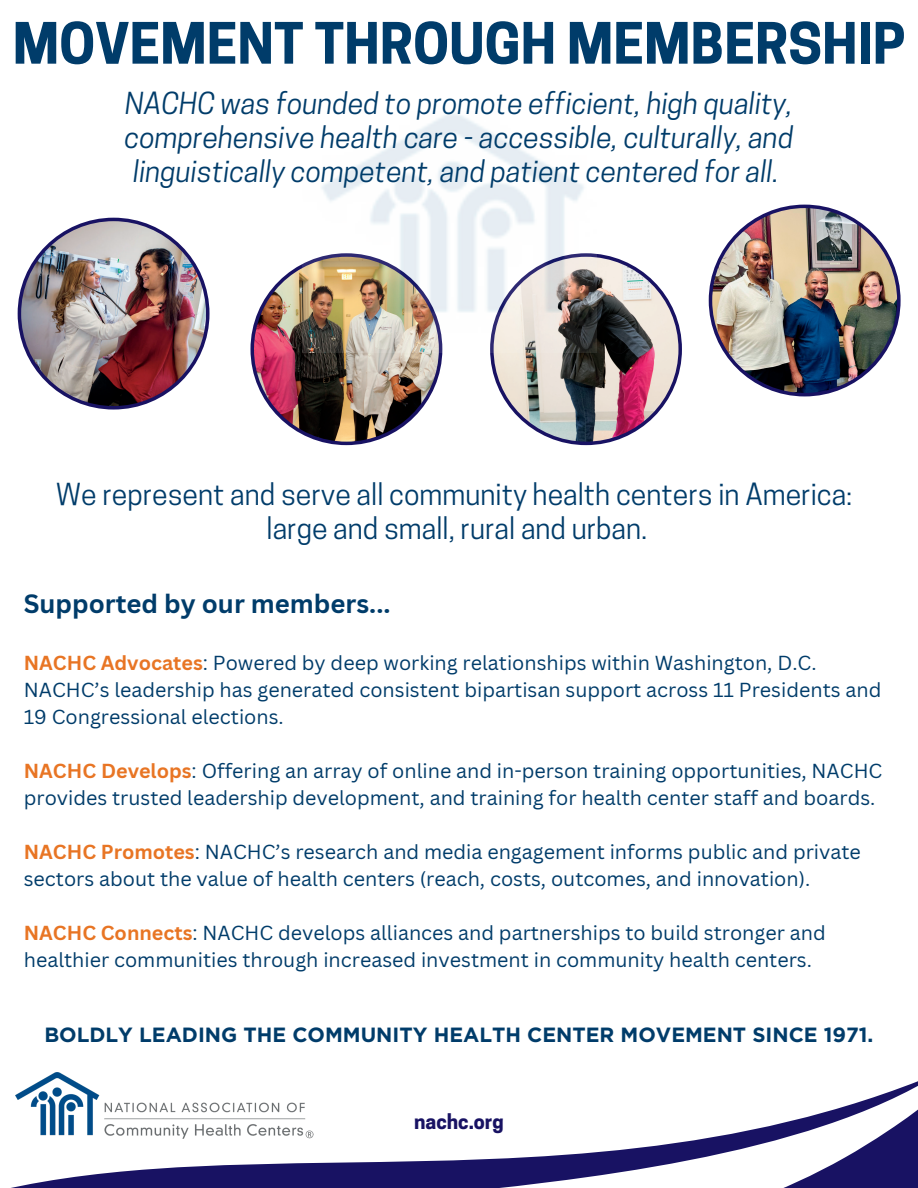
<style>
.page{position:relative;width:918px;height:1188px;background:#fff}
.page>*{position:absolute;margin:0;border:0;box-sizing:border-box;transform-origin:0 0}
.t1{font:700 53.55px "Cooper Hewitt";color:#003c6a}
.t2{font:italic 28.5px/33.8px "Cooper Hewitt";color:#003c6a;text-align:center}
.t3{font:28.5px "Cooper Hewitt";color:#003c6a}
.t4{font:700 25.8px "Canva Sans";color:#003c6a}
.t5{font:700 20.55px "Gotham";color:#003c6a}
.t6{font:19.8px/27px "Canva Sans";color:#003c6a}
.t7{font:700 19.8px "Cooper Hewitt";color:#181263}
.s1{font-weight:700;color:#e87524}
</style>
<div class="page">
<img style="left:18px;top:218px;width:192px;height:192px">
<img style="left:250px;top:263px;width:192px;height:182px">
<img style="left:490px;top:253px;width:192px;height:192px">
<svg style="left:11px;top:1081px;width:907px;height:107px"></svg>
<svg style="left:485px;top:1093px;width:433px;height:95px"></svg>
<img style="left:15px;top:1072px;width:299px;height:69px">
<img style="left:709px;top:205px;width:192px;height:191px">
<img style="left:303px;top:113px;width:293px;height:240px">
<p class="t1" style="left:13px;top:24px;width:894px">MOVEMENT THROUGH MEMBERSHIP</p>
<p class="t2" style="left:125px;top:90px;width:670px">NACHC was founded to promote efficient, high quality, comprehensive health care - accessible, culturally, and linguistically competent, and patient centered for all.</p>
<p class="t3" style="left:56px;top:484px;width:798px">We represent and serve all community health centers in America:</p>
<p class="t3" style="left:267px;top:518px;width:382px">large and small, rural and urban.</p>
<p class="t4" style="left:24px;top:586px;width:368px">Supported by our members...</p>
<p class="t6" style="left:24px;top:648px;width:859px"><span class="s1">NACHC Advocates</span>: Powered by deep working relationships within Washington, D.C.<br>NACHC’s leadership has generated consistent bipartisan support across 11 Presidents and<br>19 Congressional elections.</p>
<p class="t6" style="left:24px;top:756px;width:860px"><span class="s1">NACHC Develops</span>: Offering an array of online and in-person training opportunities, NACHC provides trusted leadership development, and training for health center staff and boards.</p>
<p class="t6" style="left:24px;top:837px;width:839px"><span class="s1">NACHC Promotes</span>: NACHC’s research and media engagement informs public and private sectors about the value of health centers (reach, costs, outcomes, and innovation).</p>
<p class="t6" style="left:24px;top:918px;width:803px"><span class="s1">NACHC Connects</span>: NACHC develops alliances and partnerships to build stronger and healthier communities through increased investment in community health centers.</p>
<p class="t5" style="left:44px;top:1022px;width:831px">BOLDLY LEADING THE COMMUNITY HEALTH CENTER MOVEMENT SINCE 1971.</p>
<p class="t7" style="left:414px;top:1114px;width:91px">nachc.org</p>
</div>
